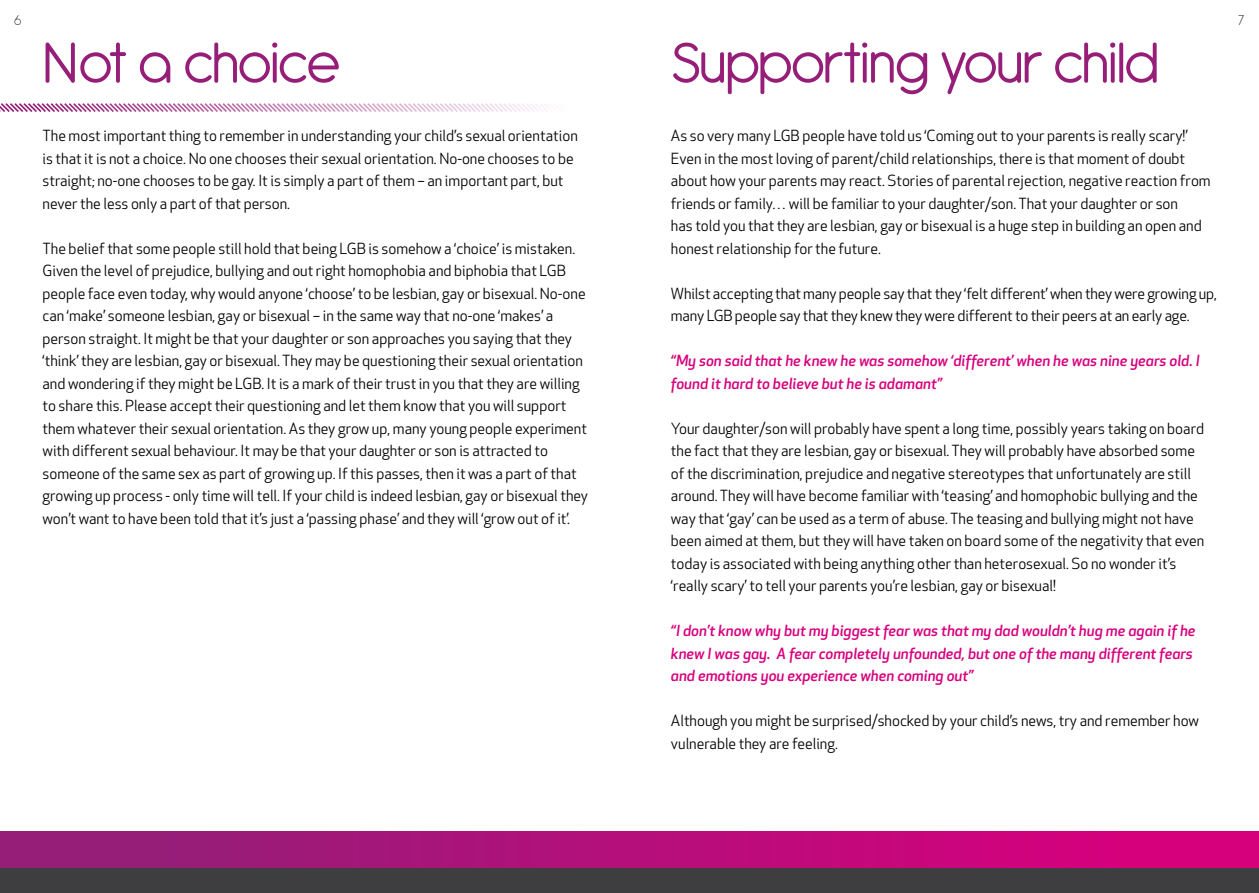
<style>
.page{position:relative;width:1259px;height:893px;background:#fff}
.page>*{position:absolute;margin:0;border:0;box-sizing:border-box;transform-origin:0 0}
.t1{font:63px "Antipasto";letter-spacing:-.04em;color:#961e79}
.t2{font:15px/22.5px "Apex New PS Book Proportional";color:#000}
.t3{font:15px/22.5px "Apex New PS Medium Italic Proportional";color:#d7007e}
.t4{font:200 15px "Antipasto";color:#000}
</style>
<div class="page">
<div style="left:0;top:867px;width:1259px;height:26px;background:#3e3e40"></div>
<svg style="left:0;top:103px;width:549px;height:9px"></svg>
<div style="left:0;top:831px;width:1259px;height:36px;background:linear-gradient(to right,#8e2178,#dc007e)"></div>
<p class="t4" style="left:14px;top:12px;width:9px">6</p>
<p class="t4" style="left:1238px;top:12px;width:8px">7</p>
<h1 class="t1" style="left:671px;top:27px;width:489px">Supporting your child</h1>
<p class="t2" style="left:671px;top:125px;width:541px">As so very many LGB people have told us ‘Coming out to your parents is really scary!’ Even in the most loving of parent/child relationships, there is that moment of doubt about how your parents may react. Stories of parental rejection, negative reaction from friends or family… will be familiar to your daughter/son. That your daughter or son<br>has told you that they are lesbian, gay or bisexual is a huge step in building an open and honest relationship for the future.</p>
<p class="t2" style="left:671px;top:283px;width:547px">Whilst accepting that many people say that they ‘felt different’ when they were growing up, many LGB people say that they knew they were different to their peers at an early age.</p>
<p class="t3" style="left:671px;top:350px;width:530px">“My son said that he knew he was somehow ‘different’ when he was nine years old. I found it hard to believe but he is adamant”</p>
<p class="t2" style="left:671px;top:418px;width:535px">Your daughter/son will probably have spent a long time, possibly years taking on board the fact that they are lesbian, gay or bisexual. They will probably have absorbed some of the discrimination, prejudice and negative stereotypes that unfortunately are still around. They will have become familiar with ‘teasing’ and homophobic bullying and the way that ‘gay’ can be used as a term of abuse. The teasing and bullying might not have been aimed at them, but they will have taken on board some of the negativity that even today is associated with being anything other than heterosexual. So no wonder it’s ‘really scary’ to tell your parents you’re lesbian, gay or bisexual!</p>
<p class="t3" style="left:671px;top:620px;width:526px">“I don’t know why but my biggest fear was that my dad wouldn’t hug me again if he knew I was gay. A fear completely unfounded, but one of the many different fears and emotions you experience when coming out”</p>
<p class="t2" style="left:671px;top:710px;width:529px">Although you might be surprised/shocked by your child’s news, try and remember how vulnerable they are feeling.</p>
<h1 class="t1" style="left:43px;top:27px;width:300px">Not a choice</h1>
<p class="t2" style="left:43px;top:125px;width:537px">The most important thing to remember in understanding your child’s sexual orientation is that it is not a choice. No one chooses their sexual orientation. No-one chooses to be straight; no-one chooses to be gay. It is simply a part of them – an important part, but never the less only a part of that person.</p>
<p class="t2" style="left:43px;top:238px;width:547px">The belief that some people still hold that being LGB is somehow a ‘choice’ is mistaken.<br>Given the level of prejudice, bullying and out right homophobia and biphobia that LGB people face even today, why would anyone ‘choose’ to be lesbian, gay or bisexual. No-one can ‘make’ someone lesbian, gay or bisexual – in the same way that no-one ‘makes’ a person straight. It might be that your daughter or son approaches you saying that they ‘think’ they are lesbian, gay or bisexual. They may be questioning their sexual orientation and wondering if they might be LGB. It is a mark of their trust in you that they are willing to share this. Please accept their questioning and let them know that you will support them whatever their sexual orientation. As they grow up, many young people experiment with different sexual behaviour. It may be that your daughter or son is attracted to someone of the same sex as part of growing up. If this passes, then it was a part of that growing up process - only time will tell. If your child is indeed lesbian, gay or bisexual they won’t want to have been told that it’s just a ‘passing phase’ and they will ‘grow out of it’.</p>
</div>
